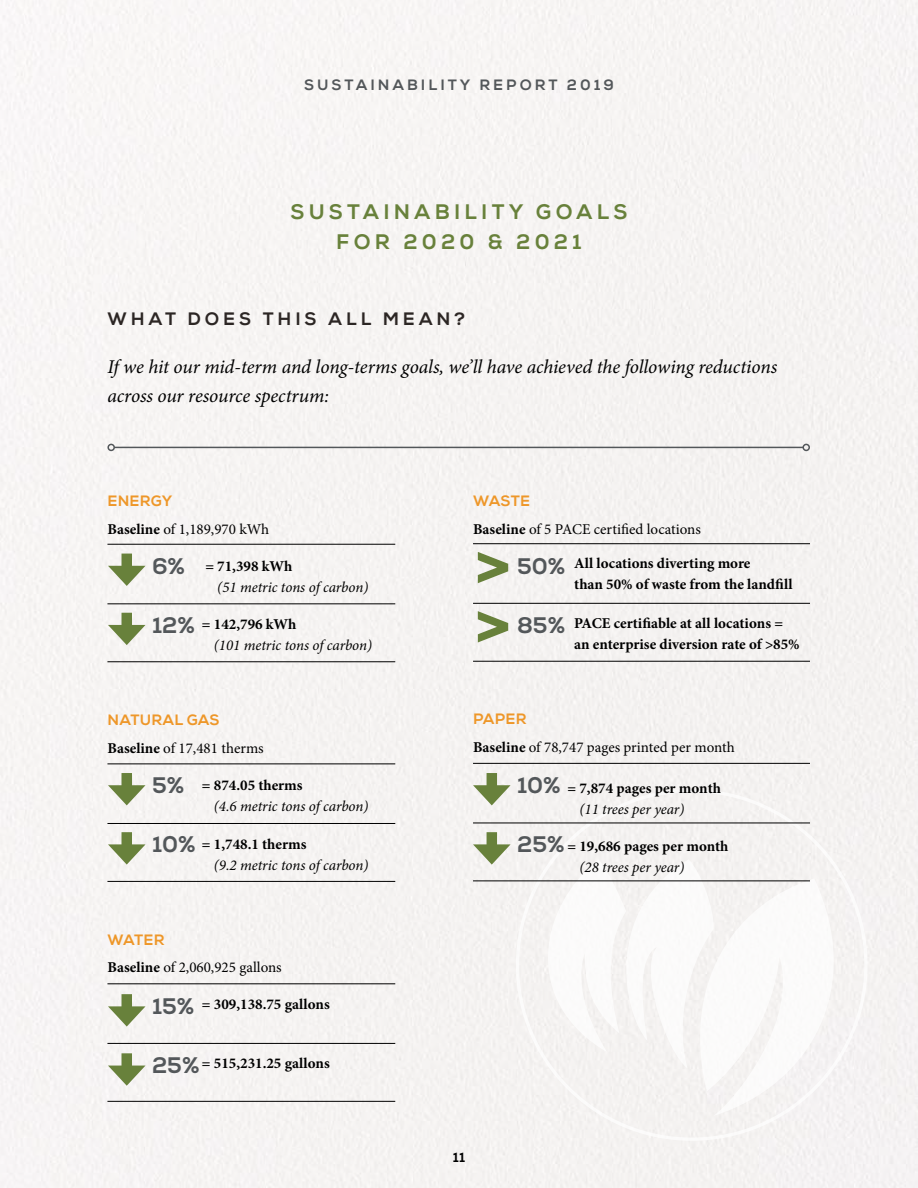
<style>
.page{position:relative;width:918px;height:1188px;background:#f6f3f2}
.page>*{position:absolute;margin:0;border:0;box-sizing:border-box;transform-origin:0 0}
.t1{font:900 60px/59.2px "Avenir LT Pro";color:#68813b}
.t2{font:800 22.5px "Nexa";color:#53575a}
.t3{font:800 21px/30px "Nexa";letter-spacing:.2em;color:#68813b;text-align:center}
.t4{font:italic 19.5px/28.5px "Minion Pro";letter-spacing:-.005em;color:#000}
.t5{font:800 18px "Nexa";letter-spacing:.215em;color:#2c2624}
.t6{font:700 15px/21px "Minion Pro";color:#000}
.t7{font:15px "Minion Pro";color:#000}
.t8{font:italic 15px "Minion Pro";letter-spacing:-.005em;color:#000}
.t9{font:800 15px "Nexa";letter-spacing:.015em;color:#ee9729}
.t10{font:800 15px "Nexa";letter-spacing:.2em;color:#53575a}
.t11{font:800 13.5px "Nexa";color:#000}
.s1{font-weight:700}
</style>
<div class="page">
<svg style="left:680px;top:878px;width:185px;height:238px"></svg>
<div style="left:522px;top:859px;width:193px;height:209px;background:#f8f6f5"></div>
<hr style="left:114px;top:447px;width:689px;height:1px;background:#53575a">
<div style="left:107px;top:444px;width:8px;height:7px;border:2px solid #53575a;border-radius:50%"></div>
<div style="left:802px;top:444px;width:8px;height:7px;border:2px solid #53575a;border-radius:50%"></div>
<div style="left:122px;top:554px;width:10px;height:20px;background:#68813b"></div>
<svg style="left:108px;top:566px;width:38px;height:20px"></svg>
<div style="left:122px;top:613px;width:10px;height:20px;background:#68813b"></div>
<svg style="left:108px;top:625px;width:38px;height:20px"></svg>
<hr style="left:107px;top:604px;width:288px;height:1px;background:#000">
<hr style="left:107px;top:661px;width:288px;height:1px;background:#000">
<hr style="left:107px;top:544px;width:288px;height:1px;background:#000">
<div style="left:122px;top:773px;width:10px;height:20px;background:#68813b"></div>
<svg style="left:108px;top:785px;width:38px;height:20px"></svg>
<div style="left:122px;top:832px;width:10px;height:20px;background:#68813b"></div>
<svg style="left:108px;top:844px;width:38px;height:21px"></svg>
<hr style="left:107px;top:823px;width:288px;height:1px;background:#000">
<hr style="left:107px;top:881px;width:288px;height:1px;background:#000">
<hr style="left:107px;top:764px;width:288px;height:1px;background:#000">
<hr style="left:107px;top:1043px;width:288px;height:1px;background:#000">
<hr style="left:107px;top:1101px;width:288px;height:1px;background:#000">
<hr style="left:107px;top:984px;width:288px;height:1px;background:#000">
<div style="left:122px;top:994px;width:10px;height:20px;background:#68813b"></div>
<svg style="left:108px;top:1006px;width:38px;height:21px"></svg>
<div style="left:122px;top:1053px;width:10px;height:21px;background:#68813b"></div>
<svg style="left:108px;top:1066px;width:38px;height:20px"></svg>
<hr style="left:473px;top:823px;width:337px;height:1px;background:#000">
<hr style="left:473px;top:881px;width:337px;height:1px;background:#000">
<hr style="left:473px;top:763px;width:337px;height:1px;background:#000">
<div style="left:487px;top:773px;width:10px;height:20px;background:#68813b"></div>
<svg style="left:473px;top:785px;width:38px;height:20px"></svg>
<div style="left:487px;top:832px;width:10px;height:20px;background:#68813b"></div>
<svg style="left:473px;top:844px;width:38px;height:21px"></svg>
<hr style="left:473px;top:603px;width:337px;height:1px;background:#000">
<hr style="left:473px;top:661px;width:337px;height:1px;background:#000">
<hr style="left:473px;top:543px;width:337px;height:1px;background:#000">
<p class="t10" style="left:304px;top:76px;width:311px">SUSTAINABILITY REPORT 2019</p>
<h3 class="t3" style="left:291px;top:197px;width:338px">SUSTAINABILITY GOALS<br>FOR 2020 &amp; 2021</h3>
<p class="t5" style="left:108px;top:307px;width:359px">WHAT DOES THIS ALL MEAN?</p>
<h3 class="t4" style="left:107px;top:353px;width:671px">If we hit our mid-term and long-terms goals, we’ll have achieved the following reductions across our resource spectrum:</h3>
<p class="t9" style="left:108px;top:492px;width:66px">ENERGY</p>
<p class="t7" style="left:107px;top:519px;width:163px"><span class="s1">Baseline</span> of 1,189,970 kWh</p>
<p class="t6" style="left:205px;top:556px;width:88px">= 71,398 kWh</p>
<p class="t8" style="left:217px;top:577px;width:153px">(51 metric tons of carbon)</p>
<p class="t6" style="left:202px;top:614px;width:96px">= 142,796 kWh</p>
<p class="t8" style="left:214px;top:635px;width:160px">(101 metric tons of carbon)</p>
<h2 class="t2" style="left:152px;top:552px;width:35px">6%</h2>
<h2 class="t2" style="left:152px;top:611px;width:44px">12%</h2>
<p class="t9" style="left:108px;top:711px;width:113px">NATURAL GAS</p>
<p class="t7" style="left:107px;top:738px;width:158px"><span class="s1">Baseline</span> of 17,481 therms</p>
<p class="t6" style="left:202px;top:775px;width:102px">= 874.05 therms</p>
<p class="t8" style="left:214px;top:796px;width:156px">(4.6 metric tons of carbon)</p>
<p class="t6" style="left:202px;top:833px;width:106px">= 1,748.1 therms</p>
<p class="t8" style="left:214px;top:854px;width:156px">(9.2 metric tons of carbon)</p>
<h2 class="t2" style="left:152px;top:772px;width:34px">5%</h2>
<h2 class="t2" style="left:152px;top:831px;width:45px">10%</h2>
<p class="t9" style="left:108px;top:930px;width:59px">WATER</p>
<p class="t7" style="left:107px;top:957px;width:176px"><span class="s1">Baseline</span> of 2,060,925 gallons</p>
<p class="t6" style="left:202px;top:994px;width:129px">= 309,138.75 gallons</p>
<h2 class="t2" style="left:152px;top:993px;width:44px">15%</h2>
<h2 class="t2" style="left:152px;top:1052px;width:49px">25%</h2>
<p class="t6" style="left:202px;top:1053px;width:129px">= 515,231.25 gallons</p>
<p class="t9" style="left:473px;top:492px;width:58px">WASTE</p>
<p class="t7" style="left:473px;top:519px;width:229px"><span class="s1">Baseline</span> of 5 PACE certified locations</p>
<p class="t6" style="left:574px;top:552px;width:220px">All locations diverting more<br>than 50% of waste from the landfill</p>
<p class="t6" style="left:574px;top:613px;width:227px">PACE certifiable at all locations = an enterprise diversion rate of &gt;85%</p>
<h1 class="t1" style="left:473px;top:535px;width:41px">&gt; &gt;</h1>
<h2 class="t2" style="left:517px;top:552px;width:50px">50%</h2>
<h2 class="t2" style="left:517px;top:611px;width:50px">85%</h2>
<p class="t9" style="left:473px;top:710px;width:55px">PAPER</p>
<p class="t7" style="left:473px;top:737px;width:263px"><span class="s1">Baseline</span> of 78,747 pages printed per month</p>
<p class="t6" style="left:568px;top:778px;width:155px">= 7,874 pages per month</p>
<p class="t8" style="left:579px;top:799px;width:106px">(11 trees per year)</p>
<p class="t6" style="left:568px;top:836px;width:162px">= 19,686 pages per month</p>
<p class="t8" style="left:579px;top:857px;width:106px">(28 trees per year)</p>
<h2 class="t2" style="left:517px;top:772px;width:45px">10%</h2>
<h2 class="t2" style="left:517px;top:831px;width:49px">25%</h2>
<p class="t11" style="left:453px;top:1149px;width:14px">11</p>
</div>
